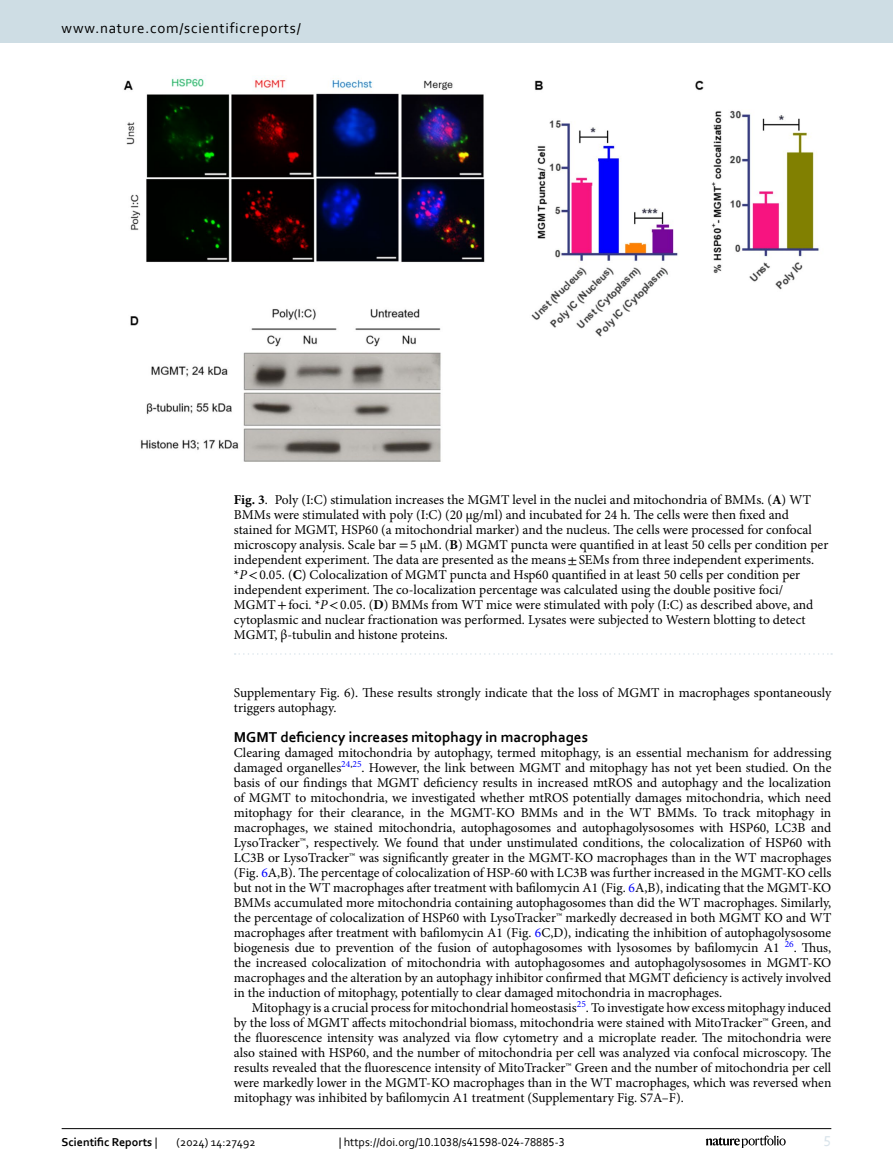
<style>
.page{position:relative;width:893px;height:1174px;background:#fff}
.page>*{position:absolute;margin:0;border:0;box-sizing:border-box;transform-origin:0 0}
.Head_2{font:700 15px "Corbel";color:#000}
.t1{font:15px "Corbel";letter-spacing:.05em;color:#000}
.t2{font:15px "Corbel";color:#d9e4eb}
.Body_Text{font:13.5px/15px "Minion Pro";letter-spacing:-.005em;color:#000}
.Figure_Caption{font:13.5px/15px "Minion Pro";color:#000}
.Body_Text_Indent{font:13.5px/15px "Minion Pro";color:#000;text-align:justify}
.t3{font:12px "Corbel";color:#000}
.t4{font:700 12px "Corbel";color:#000}
.s1{font-weight:700}
.s2{font-family:"STIX"}
.s3{font-style:italic}
.s4{color:#00f}
.s5{font-weight:400}
</style>
<div class="page">
<img style="left:123px;top:77px;width:696px;height:385px">
<svg style="left:235px;top:653px;width:597px;height:1px"></svg>
<hr style="left:62px;top:1128px;width:769px;height:1px;background:#000">
<svg style="left:706px;top:1135px;width:80px;height:12px"></svg>
<div style="left:0;top:0;width:893px;height:43px;background:#cedde4"></div>
<p class="t1" style="left:62px;top:18px;width:241px">www.nature.com/scientificreports/</p>
<p class="Figure_Caption" style="left:234px;top:492px;width:596px"><span class="s1">Fig. 3</span>. Poly (I:C) stimulation increases the MGMT level in the nuclei and mitochondria of BMMs. (<span class="s1">A</span>) WT BMMs were stimulated with poly (I:C) (20 µg/ml) and incubated for 24 h. The cells were then fixed and stained for MGMT, HSP60 (a mitochondrial marker) and the nucleus. The cells were processed for confocal microscopy analysis. Scale bar <span class="s2">=</span>5 µM. (<span class="s1">B</span>) MGMT puncta were quantified in at least 50 cells per condition per independent experiment. The data are presented as the means<span class="s2">±</span>SEMs from three independent experiments. *<span class="s3">P</span><span class="s2">&lt;</span>0.05. (<span class="s1">C</span>) Colocalization of MGMT puncta and Hsp60 quantified in at least 50 cells per condition per independent experiment. The co-localization percentage was calculated using the double positive foci/ MGMT<span class="s2">+</span>foci. *<span class="s3">P</span><span class="s2">&lt;</span>0.05. (<span class="s1">D</span>) BMMs from WT mice were stimulated with poly (I:C) as described above, and cytoplasmic and nuclear fractionation was performed. Lysates were subjected to Western blotting to detect MGMT, β-tubulin and histone proteins.</p>
<p class="Body_Text" style="left:234px;top:685px;width:599px">Supplementary Fig. 6). These results strongly indicate that the loss of MGMT in macrophages spontaneously triggers autophagy.</p>
<p class="Head_2" style="left:234px;top:727px;width:356px">MGMT deficiency increases mitophagy in macrophages</p>
<p class="Body_Text" style="left:234px;top:745px;width:599px;text-align:justify">Clearing damaged mitochondria by autophagy, termed mitophagy, is an essential mechanism for addressing damaged organelles<sup>24</sup><sup>,</sup><sup>25</sup>. However, the link between MGMT and mitophagy has not yet been studied. On the basis of our findings that MGMT deficiency results in increased mtROS and autophagy and the localization of MGMT to mitochondria, we investigated whether mtROS potentially damages mitochondria, which need mitophagy for their clearance, in the MGMT-KO BMMs and in the WT BMMs. To track mitophagy in macrophages, we stained mitochondria, autophagosomes and autophagolysosomes with HSP60, LC3B and LysoTracker™, respectively. We found that under unstimulated conditions, the colocalization of HSP60 with LC3B or LysoTracker™ was significantly greater in the MGMT-KO macrophages than in the WT macrophages (Fig. <span class="s4">6</span>A,B). The percentage of colocalization of HSP-60 with LC3B was further increased in the MGMT-KO cells but not in the WT macrophages after treatment with bafilomycin A1 (Fig. <span class="s4">6</span>A,B), indicating that the MGMT-KO BMMs accumulated more mitochondria containing autophagosomes than did the WT macrophages. Similarly, the percentage of colocalization of HSP60 with LysoTracker™ markedly decreased in both MGMT KO and WT macrophages after treatment with bafilomycin A1 (Fig. <span class="s4">6</span>C,D), indicating the inhibition of autophagolysosome biogenesis due to prevention of the fusion of autophagosomes with lysosomes by bafilomycin A1 <sup>26</sup>. Thus, the increased colocalization of mitochondria with autophagosomes and autophagolysosomes in MGMT-KO macrophages and the alteration by an autophagy inhibitor confirmed that MGMT deficiency is actively involved in the induction of mitophagy, potentially to clear damaged mitochondria in macrophages.</p>
<p class="Body_Text_Indent" style="left:234px;top:1000px;width:599px;text-indent:18px">Mitophagy is a crucial process for mitochondrial homeostasis<sup>25</sup>. To investigate how excess mitophagy induced by the loss of MGMT affects mitochondrial biomass, mitochondria were stained with MitoTracker™ Green, and the fluorescence intensity was analyzed via flow cytometry and a microplate reader. The mitochondria were also stained with HSP60, and the number of mitochondria per cell was analyzed via confocal microscopy. The results revealed that the fluorescence intensity of MitoTracker™ Green and the number of mitochondria per cell were markedly lower in the MGMT-KO macrophages than in the WT macrophages, which was reversed when mitophagy was inhibited by bafilomycin A1 treatment (Supplementary Fig. S7A–F).</p>
<p class="t4" style="left:62px;top:1134px;width:97px">Scientific Reports <span class="s5">|</span></p>
<p class="t3" style="left:177px;top:1134px;width:80px">(2024) 14:27492</p>
<p class="t3" style="left:339px;top:1134px;width:228px">| https://doi.org/10.1038/s41598-024-78885-3</p>
<p class="t2" style="left:824px;top:1132px;width:9px">5</p>
</div>
